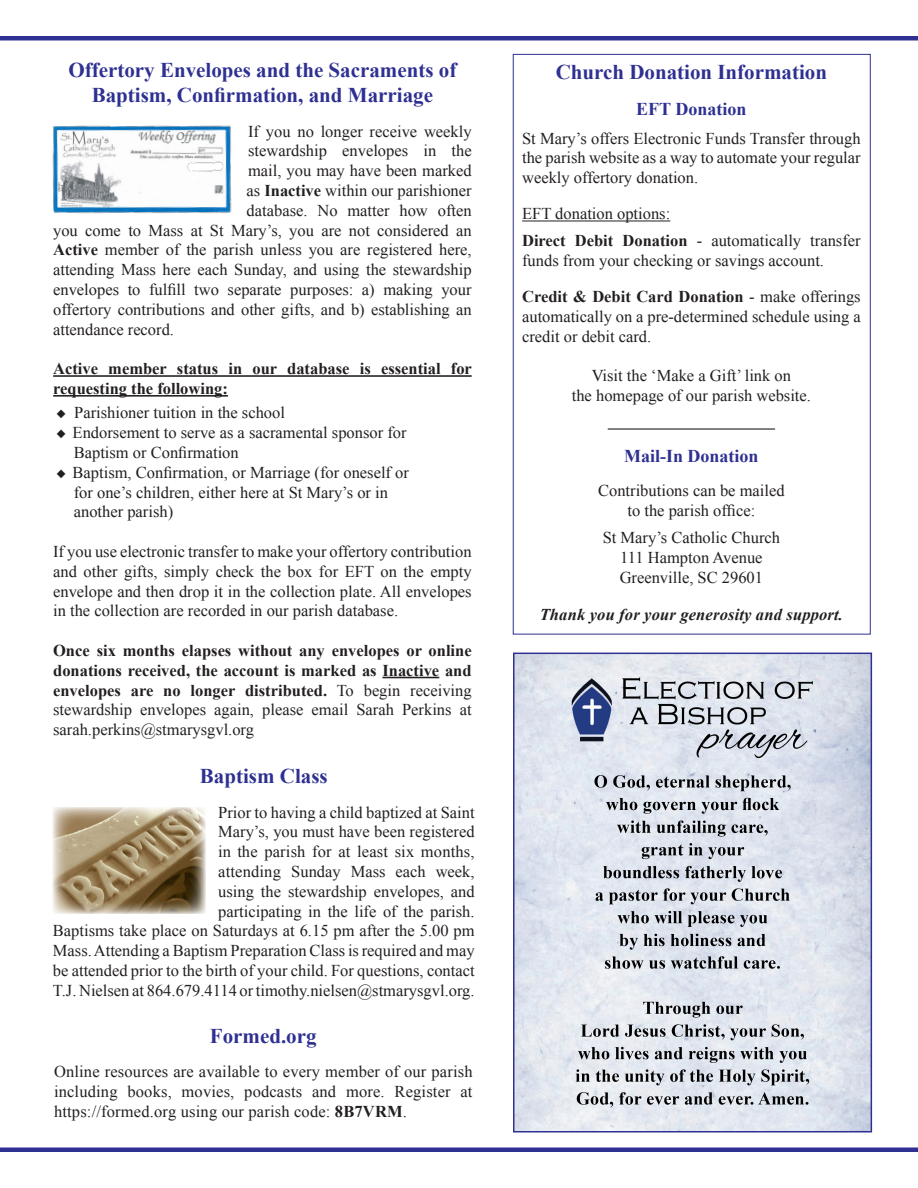
<style>
.page{position:relative;width:918px;height:1188px;background:#fff}
.page>*{position:absolute;margin:0;border:0;box-sizing:border-box;transform-origin:0 0}
.Paragraph_Style_1{font:700 21px/25.2px "Times New Roman";color:#2e3092;text-align:center}
.t1{font:700 18px "Times New Roman";color:#2e3092}
.t2{font:16.5px/19.8px "Times New Roman";color:#231f20;text-align:justify}
.t3{font:700 16.5px/19.8px "Times New Roman";color:#231f20}
.Paragraph_Style_1-2{font:italic 700 16.5px "Times New Roman";letter-spacing:.01em;color:#231f20}
.s1{font-weight:700}
.s2{font-weight:400}
</style>
<div class="page">
<div style="left:0;top:36px;width:918px;height:5px;background:#2e3092"></div>
<div style="left:0;top:1147px;width:918px;height:5px;background:#2e3092"></div>
<hr style="left:522px;top:221px;width:148px;height:1px;background:#231f20">
<hr style="left:608px;top:428px;width:167px;height:2px;background:#231f20">
<img style="left:53px;top:807px;width:152px;height:106px">
<hr style="left:53px;top:375px;width:419px;height:2px;background:#231f20">
<hr style="left:53px;top:395px;width:175px;height:2px;background:#231f20">
<hr style="left:382px;top:677px;width:57px;height:1px;background:#231f20">
<img style="left:52px;top:125px;width:180px;height:89px">
<img style="left:516px;top:656px;width:353px;height:473px">
<div style="left:513px;top:653px;width:359px;height:479px;border:2px solid #2e3092"></div>
<p class="Paragraph_Style_1" style="left:68px;top:57px;width:389px">Offertory Envelopes and the Sacraments of<br>Baptism, Confirmation, and Marriage</p>
<p class="t2" style="left:248px;top:121px;width:225px">If you no longer receive weekly</p>
<p class="t2" style="left:248px;top:141px;width:225px">stewardship envelopes in the</p>
<p class="t2" style="left:248px;top:161px;width:225px">mail, you may have been marked</p>
<p class="t2" style="left:247px;top:180px;width:227px">as <span class="s1">Inactive</span> within our parishioner</p>
<p class="t2" style="left:247px;top:200px;width:227px">database. No matter how often</p>
<p class="t2" style="left:53px;top:220px;width:420px">you come to Mass at St Mary’s, you are not considered an</p>
<p class="t2" style="left:53px;top:240px;width:420px"><span class="s1">Active</span> member of the parish unless you are registered here,</p>
<p class="t2" style="left:53px;top:260px;width:420px">attending Mass here each Sunday, and using the stewardship</p>
<p class="t2" style="left:53px;top:279px;width:420px">envelopes to fulfill two separate purposes: a) making your</p>
<p class="t2" style="left:53px;top:299px;width:420px">offertory contributions and other gifts, and b) establishing an</p>
<p class="t2" style="left:53px;top:319px;width:122px">attendance record.</p>
<p class="t3" style="left:53px;top:358px;width:420px">Active member status in our database is essential for requesting the following:</p>
<p class="t2" style="left:56px;top:403px;width:230px">◆ Parishioner tuition in the school</p>
<p class="t2" style="left:56px;top:422px;width:352px">◆ Endorsement to serve as a sacramental sponsor for</p>
<p class="t2" style="left:74px;top:442px;width:167px">Baptism or Confirmation</p>
<p class="t2" style="left:56px;top:462px;width:354px">◆ Baptism, Confirmation, or Marriage (for oneself or</p>
<p class="t2" style="left:74px;top:482px;width:316px">for one’s children, either here at St Mary’s or in</p>
<p class="t2" style="left:74px;top:502px;width:101px">another parish)</p>
<p class="t2" style="left:53px;top:541px;width:420px">If you use electronic transfer to make your offertory contribution and other gifts, simply check the box for EFT on the empty envelope and then drop it in the collection plate. All envelopes in the collection are recorded in our parish database.</p>
<p class="t3" style="left:53px;top:640px;width:420px;text-align:justify">Once six months elapses without any envelopes or online donations received, the account is marked as Inactive and envelopes are no longer distributed. <span class="s2">To begin receiving stewardship envelopes again, please email Sarah Perkins at sarah.perkins@stmarysgvl.org</span></p>
<p class="Paragraph_Style_1" style="left:200px;top:763px;width:129px">Baptism Class</p>
<p class="t2" style="left:53px;top:802px;width:423px;text-align:right">Prior to having a child baptized at Saint<br>Mary’s, you must have been registered<br>in the parish for at least six months,<br>attending Sunday Mass each week,<br>using the stewardship envelopes, and<br>participating in the life of the parish.<br>Baptisms take place on Saturdays at 6.15 pm after the 5.00 pm Mass. Attending a Baptism Preparation Class is required and may be attended prior to the birth of your child. For questions, contact T.J. Nielsen at 864.679.4114 or timothy.nielsen@stmarysgvl.org.</p>
<p class="Paragraph_Style_1" style="left:210px;top:1023px;width:108px">Formed.org</p>
<p class="t2" style="left:54px;top:1062px;width:420px">Online resources are available to every member of our parish including books, movies, podcasts and more. Register at https://formed.org using our parish code: <span class="s1">8B7VRM</span>.</p>
<p class="Paragraph_Style_1" style="left:556px;top:59px;width:273px">Church Donation Information</p>
<p class="t1" style="left:636px;top:96px;width:112px">EFT Donation</p>
<p class="t2" style="left:522px;top:128px;width:340px">St Mary’s offers Electronic Funds Transfer through the parish website as a way to automate your regular weekly offertory donation.</p>
<p class="t2" style="left:522px;top:204px;width:150px">EFT donation options:</p>
<p class="t2" style="left:522px;top:231px;width:340px"><span class="s1">Direct Debit Donation</span> - automatically transfer funds from your checking or savings account.</p>
<p class="t2" style="left:522px;top:286px;width:340px"><span class="s1">Credit &amp; Debit Card Donation</span> - make offerings automatically on a pre-determined schedule using a credit or debit card.</p>
<p class="t2" style="left:592px;top:366px;width:201px">Visit the ‘Make a Gift’ link on</p>
<p class="t2" style="left:572px;top:385px;width:241px">the homepage of our parish website.</p>
<p class="t1" style="left:624px;top:444px;width:136px">Mail-In Donation</p>
<p class="t2" style="left:598px;top:481px;width:188px">Contributions can be mailed</p>
<p class="t2" style="left:627px;top:501px;width:129px">to the parish office:</p>
<p class="t2" style="left:603px;top:528px;width:179px">St Mary’s Catholic Church</p>
<p class="t2" style="left:620px;top:547px;width:144px">111 Hampton Avenue</p>
<p class="t2" style="left:620px;top:567px;width:145px">Greenville, SC 29601</p>
<p class="Paragraph_Style_1-2" style="left:540px;top:603px;width:305px">Thank you for your generosity and support.</p>
</div>
